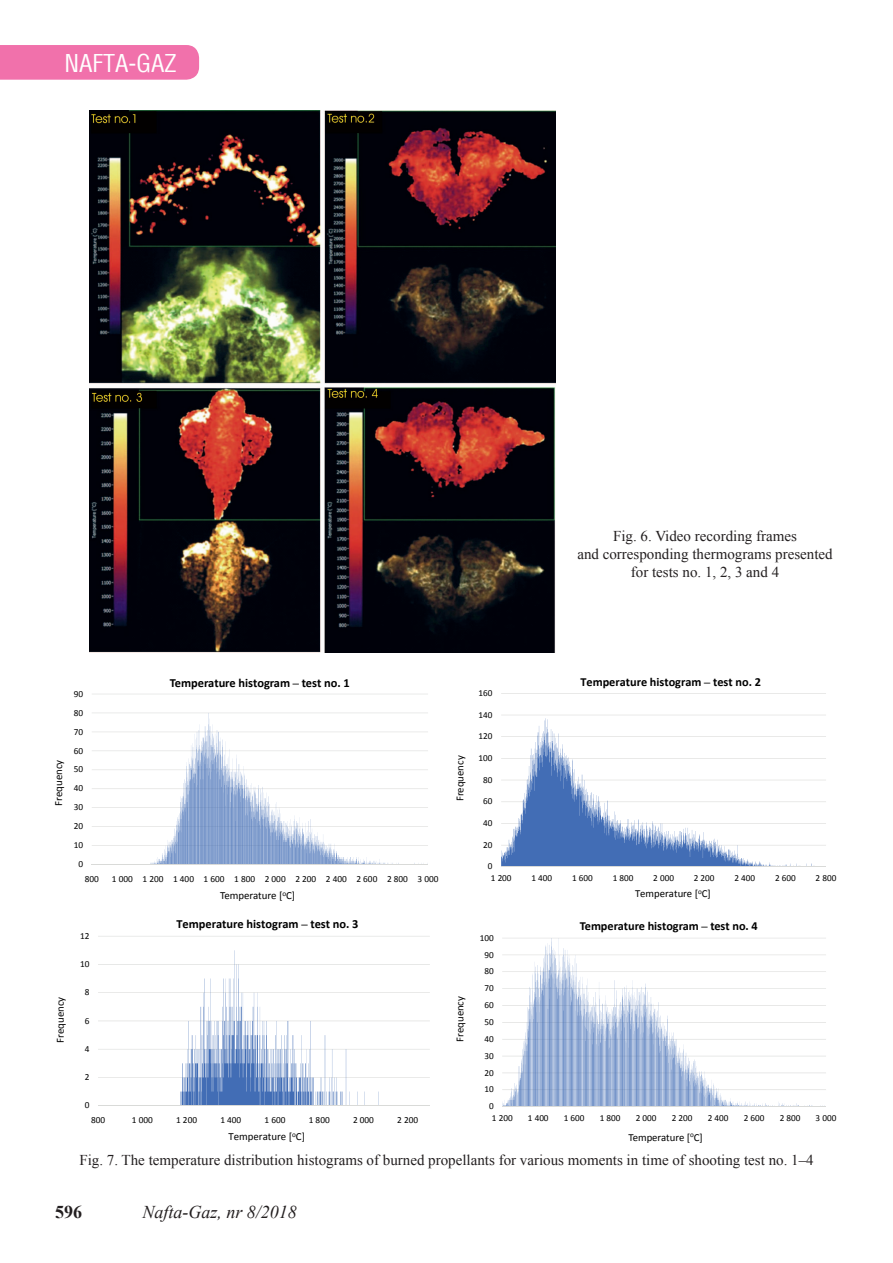
<style>
.page{position:relative;width:893px;height:1263px;background:#fff}
.page>*{position:absolute;margin:0;border:0;box-sizing:border-box;transform-origin:0 0}
.t1{font:24px "Switzerland Condensed";color:#fff}
.t2{font:italic 18px "Times New Roman";color:#231f20}
.t3{font:700 18px "Times New Roman";color:#231f20}
.t4{font:15px/18px "Times New Roman";color:#231f20;text-align:center}
.t5{font:700 12.45px "Calibri";color:#000}
.t6{font:700 12.3px "Calibri";color:#000}
.t7{font:10.8px "Calibri";letter-spacing:-.005em;color:#000}
.t8{font:9.3px "Calibri";color:#000}
.t9{font:9.15px "Calibri";color:#000}
.s1{font-family:"Times New Roman"}
</style>
<div class="page">
<div style="left:0;top:45px;width:199px;height:35px;background:#f171ab"></div>
<img style="left:89px;top:111px;width:466px;height:541px">
<hr style="left:92px;top:845px;width:336px;height:1px;background:#d9dad8">
<hr style="left:92px;top:826px;width:336px;height:1px;background:#d9dad8">
<hr style="left:92px;top:807px;width:336px;height:1px;background:#d9dad8">
<hr style="left:92px;top:788px;width:336px;height:1px;background:#d9dad8">
<hr style="left:92px;top:769px;width:336px;height:1px;background:#d9dad8">
<hr style="left:92px;top:750px;width:336px;height:1px;background:#d9dad8">
<hr style="left:92px;top:732px;width:336px;height:1px;background:#d9dad8">
<hr style="left:92px;top:713px;width:336px;height:1px;background:#d9dad8">
<hr style="left:92px;top:694px;width:336px;height:1px;background:#d9dad8">
<svg style="left:150px;top:713px;width:278px;height:151px"></svg>
<hr style="left:92px;top:864px;width:336px;height:1px;background:#d9dad8">
<hr style="left:501px;top:845px;width:325px;height:1px;background:#d9dad8">
<hr style="left:501px;top:823px;width:325px;height:1px;background:#d9dad8">
<hr style="left:501px;top:801px;width:325px;height:1px;background:#d9dad8">
<hr style="left:501px;top:780px;width:325px;height:1px;background:#d9dad8">
<hr style="left:501px;top:758px;width:325px;height:1px;background:#d9dad8">
<hr style="left:501px;top:736px;width:325px;height:1px;background:#d9dad8">
<hr style="left:501px;top:715px;width:325px;height:1px;background:#d9dad8">
<hr style="left:501px;top:693px;width:325px;height:1px;background:#d9dad8">
<svg style="left:501px;top:718px;width:314px;height:148px"></svg>
<hr style="left:501px;top:866px;width:325px;height:1px;background:#d9dad8">
<hr style="left:98px;top:1077px;width:332px;height:1px;background:#d9dad8">
<hr style="left:98px;top:1049px;width:332px;height:1px;background:#d9dad8">
<hr style="left:98px;top:1021px;width:332px;height:1px;background:#d9dad8">
<hr style="left:98px;top:992px;width:332px;height:1px;background:#d9dad8">
<hr style="left:98px;top:964px;width:332px;height:1px;background:#d9dad8">
<hr style="left:98px;top:936px;width:332px;height:1px;background:#d9dad8">
<svg style="left:181px;top:950px;width:197px;height:155px"></svg>
<hr style="left:98px;top:1105px;width:332px;height:1px;background:#d9dad8">
<hr style="left:502px;top:1089px;width:324px;height:1px;background:#d9dad8">
<hr style="left:502px;top:1072px;width:324px;height:1px;background:#d9dad8">
<hr style="left:502px;top:1056px;width:324px;height:1px;background:#d9dad8">
<hr style="left:502px;top:1039px;width:324px;height:1px;background:#d9dad8">
<hr style="left:502px;top:1022px;width:324px;height:1px;background:#d9dad8">
<hr style="left:502px;top:1005px;width:324px;height:1px;background:#d9dad8">
<hr style="left:502px;top:988px;width:324px;height:1px;background:#d9dad8">
<hr style="left:502px;top:971px;width:324px;height:1px;background:#d9dad8">
<hr style="left:502px;top:955px;width:324px;height:1px;background:#d9dad8">
<hr style="left:502px;top:938px;width:324px;height:1px;background:#d9dad8">
<svg style="left:502px;top:938px;width:323px;height:168px"></svg>
<hr style="left:502px;top:1106px;width:324px;height:1px;background:#d9dad8">
<h1 class="t1" style="left:64px;top:49px;width:114px">NAFTA-GAZ</h1>
<p class="t4" style="left:577px;top:527px;width:257px">Fig. 6. Video recording frames<br>and corresponding thermograms presented for tests no. 1, 2, 3 and 4</p>
<p class="t7" style="left:52px;top:806px;width:47px;rotate:-90deg">Frequency</p>
<p class="t8" style="left:74px;top:688px;width:11px">90</p>
<p class="t8" style="left:74px;top:707px;width:11px">80</p>
<p class="t8" style="left:74px;top:726px;width:11px">70</p>
<p class="t8" style="left:74px;top:745px;width:11px">60</p>
<p class="t8" style="left:74px;top:763px;width:11px">50</p>
<p class="t8" style="left:74px;top:782px;width:11px">40</p>
<p class="t8" style="left:74px;top:801px;width:11px">30</p>
<p class="t8" style="left:74px;top:820px;width:11px">20</p>
<p class="t8" style="left:74px;top:839px;width:11px">10</p>
<p class="t8" style="left:79px;top:858px;width:6px">0</p>
<p class="t5" style="left:170px;top:674px;width:181px">Temperature histogram <span class="s1">‒</span> test no. 1</p>
<p class="t8" style="left:85px;top:873px;width:16px">800</p>
<p class="t8" style="left:112px;top:873px;width:328px">1 000 1 200 1 400 1 600 1 800 2 000 2 200 2 400 2 600 2 800 3 000</p>
<p class="t7" style="left:220px;top:888px;width:77px">Temperature [<sup>o</sup>C]</p>
<p class="t8" style="left:80px;top:930px;width:11px">12</p>
<p class="t5" style="left:176px;top:916px;width:184px">Temperature histogram <span class="s1">‒</span> test no. 3</p>
<p class="t7" style="left:54px;top:1043px;width:48px;rotate:-90deg">Frequency</p>
<p class="t8" style="left:80px;top:958px;width:11px">10</p>
<p class="t8" style="left:85px;top:986px;width:6px">8</p>
<p class="t8" style="left:85px;top:1015px;width:6px">6</p>
<p class="t8" style="left:85px;top:1043px;width:6px">4</p>
<p class="t8" style="left:85px;top:1071px;width:6px">2</p>
<p class="t8" style="left:85px;top:1099px;width:6px">0</p>
<p class="t8" style="left:91px;top:1114px;width:16px">800</p>
<p class="t8" style="left:132px;top:1114px;width:22px">1 000</p>
<p class="t8" style="left:176px;top:1114px;width:22px">1 200</p>
<p class="t8" style="left:220px;top:1114px;width:22px">1 400</p>
<p class="t8" style="left:265px;top:1114px;width:22px">1 600</p>
<p class="t8" style="left:309px;top:1114px;width:22px">1 800</p>
<p class="t8" style="left:353px;top:1114px;width:22px">2 000</p>
<p class="t8" style="left:397px;top:1114px;width:22px">2 200</p>
<p class="t7" style="left:228px;top:1130px;width:78px">Temperature [<sup>o</sup>C]</p>
<p class="t7" style="left:453px;top:801px;width:47px;rotate:-90deg">Frequency</p>
<p class="t7" style="left:453px;top:1041px;width:47px;rotate:-90deg">Frequency</p>
<p class="t9" style="left:479px;top:687px;width:15px">160</p>
<p class="t9" style="left:479px;top:709px;width:15px">140</p>
<p class="t9" style="left:479px;top:730px;width:15px">120</p>
<p class="t9" style="left:479px;top:752px;width:15px">100</p>
<p class="t9" style="left:483px;top:774px;width:11px">80</p>
<p class="t9" style="left:483px;top:795px;width:11px">60</p>
<p class="t9" style="left:483px;top:817px;width:11px">40</p>
<p class="t9" style="left:483px;top:839px;width:11px">20</p>
<p class="t9" style="left:488px;top:861px;width:6px">0</p>
<p class="t6" style="left:580px;top:674px;width:182px">Temperature histogram <span class="s1">‒</span> test no. 2</p>
<p class="t9" style="left:491px;top:872px;width:22px">1 200</p>
<p class="t9" style="left:531px;top:872px;width:22px">1 400</p>
<p class="t9" style="left:572px;top:872px;width:22px">1 600</p>
<p class="t9" style="left:613px;top:872px;width:22px">1 800</p>
<p class="t9" style="left:653px;top:872px;width:22px">2 000</p>
<p class="t9" style="left:694px;top:872px;width:22px">2 200</p>
<p class="t9" style="left:734px;top:872px;width:22px">2 400</p>
<p class="t9" style="left:775px;top:872px;width:22px">2 600</p>
<p class="t9" style="left:816px;top:872px;width:22px">2 800</p>
<p class="t7" style="left:635px;top:886px;width:77px">Temperature [<sup>o</sup>C]</p>
<p class="t9" style="left:480px;top:932px;width:15px">100</p>
<p class="t9" style="left:484px;top:949px;width:11px">90</p>
<p class="t9" style="left:484px;top:965px;width:11px">80</p>
<p class="t9" style="left:484px;top:982px;width:11px">70</p>
<p class="t9" style="left:484px;top:999px;width:11px">60</p>
<p class="t9" style="left:484px;top:1016px;width:11px">50</p>
<p class="t9" style="left:484px;top:1033px;width:11px">40</p>
<p class="t9" style="left:484px;top:1050px;width:11px">30</p>
<p class="t9" style="left:484px;top:1067px;width:11px">20</p>
<p class="t9" style="left:484px;top:1083px;width:11px">10</p>
<p class="t9" style="left:489px;top:1100px;width:6px">0</p>
<p class="t6" style="left:580px;top:918px;width:180px">Temperature histogram <span class="s1">‒</span> test no. 4</p>
<p class="t9" style="left:492px;top:1112px;width:22px">1 200</p>
<p class="t9" style="left:528px;top:1112px;width:22px">1 400</p>
<p class="t9" style="left:564px;top:1112px;width:22px">1 600</p>
<p class="t9" style="left:600px;top:1112px;width:22px">1 800</p>
<p class="t9" style="left:636px;top:1112px;width:22px">2 000</p>
<p class="t9" style="left:672px;top:1112px;width:22px">2 200</p>
<p class="t9" style="left:708px;top:1112px;width:22px">2 400</p>
<p class="t9" style="left:744px;top:1112px;width:22px">2 600</p>
<p class="t9" style="left:780px;top:1112px;width:22px">2 800</p>
<p class="t9" style="left:816px;top:1112px;width:22px">3 000</p>
<p class="t7" style="left:628px;top:1130px;width:76px">Temperature [<sup>o</sup>C]</p>
<p class="t4" style="left:79px;top:1151px;width:736px">Fig. 7. The temperature distribution histograms of burned propellants for various moments in time of shooting test no. 1–4</p>
<p class="t3" style="left:55px;top:1199px;width:28px">596</p>
<p class="t2" style="left:142px;top:1200px;width:156px">Nafta-Gaz, nr 8/2018</p>
</div>
